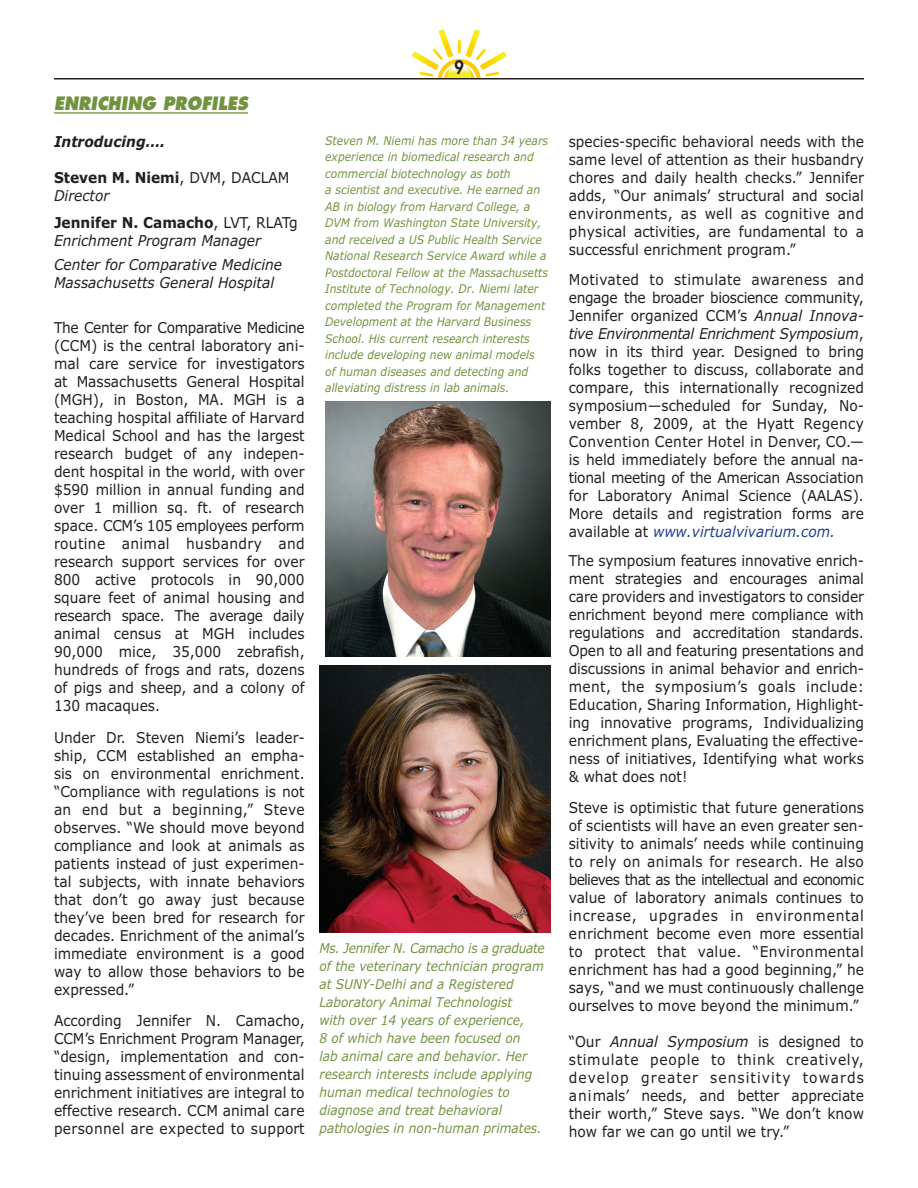
<style>
.page{position:relative;width:918px;height:1188px;background:#fff}
.page>*{position:absolute;margin:0;border:0;box-sizing:border-box;transform-origin:0 0}
.t1{font:italic 800 18px "Futura";color:#749341;scale:.9 1}
.t2{font:800 18px "Futura";color:#231f20;scale:.9 1}
.t3{font:15px/18px "Verdana";color:#231f20;text-align:justify;scale:.92 1}
.t4{font:italic 15px/18px "Verdana";color:#231f20;scale:.92 1}
.t5{font:700 15px/18px "Verdana";color:#231f20;scale:.92 1}
.t6{font:italic 700 15px "Verdana";color:#231f20;scale:.92 1}
.t7{font:italic 13.5px/18px "Verdana";color:#749341;scale:.9 1}
.t8{font:italic 12px/16.5px "Verdana";color:#749341;scale:.9 1}
.s1{font-weight:400}
.s2{font-weight:400;font-style:italic}
.s3{font-weight:700;font-style:normal}
.s4{font-style:normal}
.s5{font-style:italic}
.s6{font-style:italic;color:#253f8e}
</style>
<div class="page">
<svg style="left:412px;top:30px;width:95px;height:48px"></svg>
<hr style="left:54px;top:112px;width:194px;height:2px;background:#749341">
<img style="left:325px;top:402px;width:225px;height:255px">
<img style="left:320px;top:665px;width:230px;height:268px">
<hr style="left:54px;top:78px;width:810px;height:2px;background:#231f20">
<p class="t1" style="left:54px;top:92px;width:217px">ENRICHING PROFILES</p>
<p class="t6" style="left:54px;top:132px;width:122px">Introducing….</p>
<p class="t5" style="left:54px;top:168px;width:258px">Steven M . N iemi<span class="s1">, DVM, DACLAM<br></span><span class="s2">Director</span></p>
<p class="t4" style="left:54px;top:213px;width:267px"><span class="s3">Jennifer N . Camacho</span><span class="s4">, LVT, RLATg<br></span>Enrichment Program Manager</p>
<p class="t4" style="left:54px;top:255px;width:249px">Center for Comparative Medicine<br>Massachusetts General Hospital</p>
<p class="t3" style="left:54px;top:318px;width:274px">The Center for Comparative Medicine (CCM) is the central laboratory ani&shy;mal care service for investigators at Massachusetts General Hospital (MGH), in Boston, MA. MGH is a teaching hospital affiliate of Harvard Medical School and has the largest research budget of any indepen&shy;dent hospital in the world, with over $590 million in annual funding and over 1 million sq. ft. of research space. CCM’s 105 employees perform routine animal husbandry and research support services for over 800 active protocols in 90,000 square feet of animal housing and research space. The average daily animal census at MGH includes 90,000 mice, 35,000 zebrafish, hundreds of frogs and rats, dozens of pigs and sheep, and a colony of 130 macaques.</p>
<p class="t3" style="left:54px;top:728px;width:274px">Under Dr. Steven Niemi’s leader&shy;ship, CCM established an empha&shy;sis on environmental enrichment. “Compliance with regulations is not an end but a beginning,” Steve observes. “We should move beyond compliance and look at animals as patients instead of just experimen&shy;tal subjects, with innate behaviors that don’t go away just because they’ve been bred for research for decades. Enrichment of the animal’s immediate environment is a good way to allow those behaviors to be expressed.”</p>
<p class="t3" style="left:54px;top:1011px;width:274px">According Jennifer N. Camacho, CCM’s Enrichment Program Manager, “design, implementation and con&shy;tinuing assessment of environmental enrichment initiatives are integral to effective research. CCM animal care personnel are expected to support</p>
<p class="t2" style="left:455px;top:55px;width:12px">9</p>
<p class="t8" style="left:325px;top:132px;width:249px">Steven M. Niemi has more than 34 years experience in biomedical research and commercial biotechnology as both<br>a scientist and executive. He earned an AB in biology from Harvard College, a DVM from Washington State University, and received a US Public Health Service National Research Service Award while a Postdoctoral Fellow at the Massachusetts Institute of Technology. Dr. Niemi later completed the Program for Management Development at the Harvard Business School. His current research interests include developing new animal models<br>of human diseases and detecting and alleviating distress in lab animals.</p>
<p class="t7" style="left:320px;top:939px;width:252px">Ms. Jennifer N. Camacho is a graduate of the veterinary technician program at SUNY-Delhi and a Registered Laboratory Animal Technologist<br>with over 14 years of experience,<br>8 of which have been focused on<br>lab animal care and behavior. Her research interests include applying human medical technologies to diagnose and treat behavioral pathologies in non-human primates.</p>
<p class="t3" style="left:569px;top:132px;width:322px">species-specific behavioral needs with the same level of attention as their husbandry chores and daily health checks.” Jennifer adds, “Our animals’ structural and social environments, as well as cognitive and physical activities, are fundamental to a successful enrichment program.”</p>
<p class="t3" style="left:569px;top:270px;width:322px">Motivated to stimulate awareness and engage the broader bioscience community, Jennifer organized CCM’s <span class="s5">Annual Innova&shy;tive Environmental Enrichment Symposium</span>, now in its third year. Designed to bring folks together to discuss, collaborate and compare, this internationally recognized symposium—scheduled for Sunday, No&shy;vember 8, 2009, at the Hyatt Regency Convention Center Hotel in Denver, CO.— is held immediately before the annual na&shy;tional meeting of the American Association for Laboratory Animal Science (AALAS).<br>More details and registration forms are available at <span class="s6">www.virtualvivarium.com.</span></p>
<p class="t3" style="left:569px;top:551px;width:322px">The symposium features innovative enrich&shy;ment strategies and encourages animal care providers and investigators to consider enrichment beyond mere compliance with regulations and accreditation standards.<br>Open to all and featuring presentations and discussions in animal behavior and enrich&shy;ment, the symposium’s goals include:<br>Education, Sharing Information, Highlight&shy;ing innovative programs, Individualizing enrichment plans, Evaluating the effective&shy;ness of initiatives, Identifying what works &amp; what does not!</p>
<p class="t3" style="left:569px;top:798px;width:322px">Steve is optimistic that future generations of scientists will have an even greater sen&shy;sitivity to animals’ needs while continuing to rely on animals for research. He also believes that as the intellectual and economic value of laboratory animals continues to increase, upgrades in environmental enrichment become even more essential to protect that value. “Environmental enrichment has had a good beginning,” he says, “and we must continuously challenge ourselves to move beyond the minimum.”</p>
<p class="t3" style="left:569px;top:1032px;width:322px">“Our <span class="s5">Annual Symposium</span> is designed to stimulate people to think creatively, develop greater sensitivity towards animals’ needs, and better appreciate their worth,” Steve says. “We don’t know how far we can go until we try.”</p>
</div>
